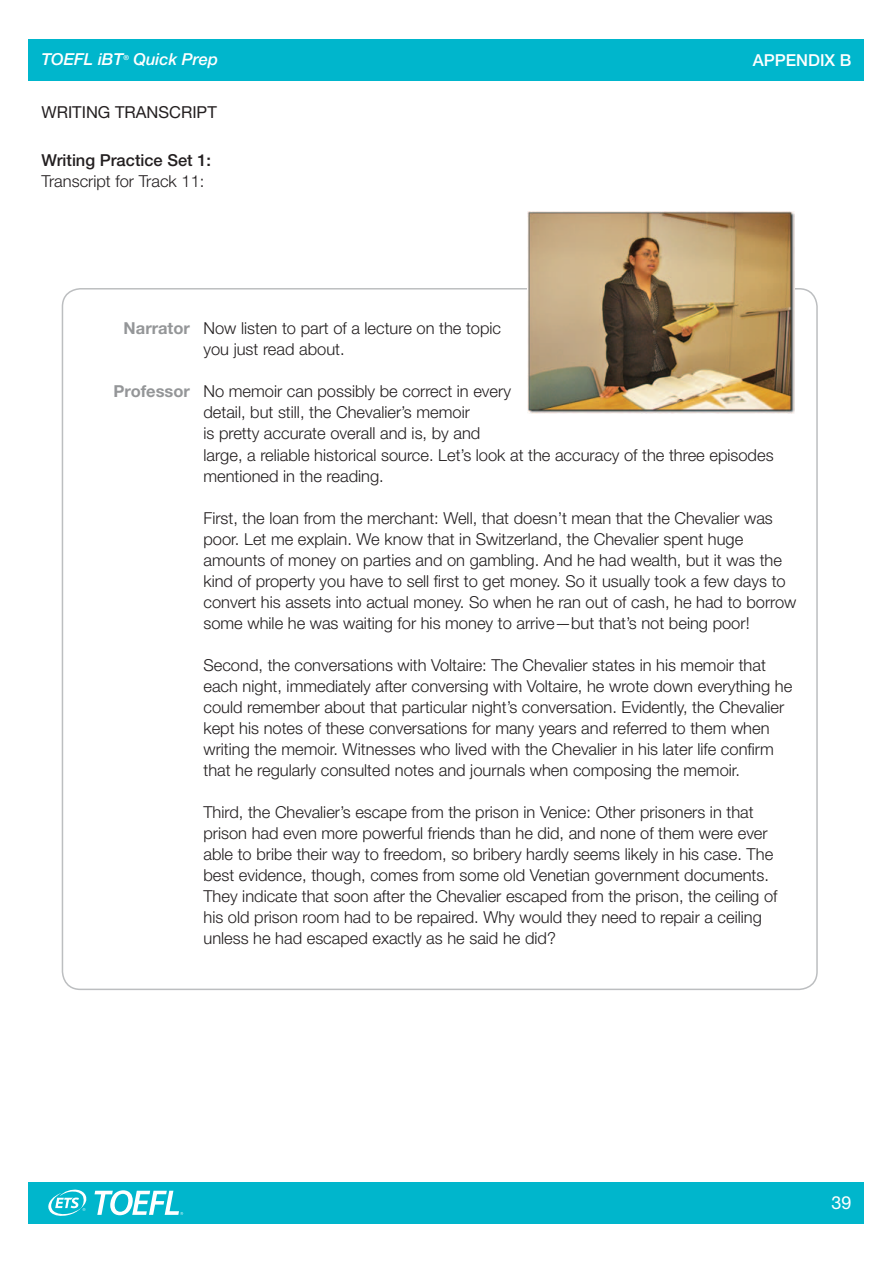
<style>
.page{position:relative;width:893px;height:1263px;background:#fff}
.page>*{position:absolute;margin:0;border:0;box-sizing:border-box;transform-origin:0 0}
.t1{font:18px "Helvetica Neue LT Std";color:#fff}
.t2{font:300 16.5px/21px "Helvetica Neue LT Std";color:#231f20}
.t3{font:500 16.5px "Helvetica Neue LT Std";color:#231f20}
.t4{font:italic 500 16.5px "Helvetica Neue LT Std";color:#fff}
.t5{font:16.5px "Helvetica Neue LT Std";color:#231f20}
.t6{font:500 16.5px "Helvetica Neue LT Std";color:#fff}
.t7{font:italic 500 7.05px "Helvetica Neue LT Std";color:#fff}
.s1{font-weight:700;color:#949698}
</style>
<div class="page">
<div style="left:29px;top:39px;width:835px;height:42px;background:#00b6cc"></div>
<div style="left:29px;top:1182px;width:835px;height:42px;background:#00b6cc"></div>
<svg style="left:48px;top:1189px;width:39px;height:27px"></svg>
<svg style="left:95px;top:1190px;width:88px;height:25px"></svg>
<img style="left:527px;top:211px;width:268px;height:202px">
<p class="t4" style="left:41px;top:50px;width:83px">TOEFL iBT</p>
<p class="t7" style="left:123px;top:53px;width:7px">®</p>
<p class="t4" style="left:134px;top:50px;width:86px">Quick Prep</p>
<p class="t5" style="left:41px;top:103px;width:25px">WRITING</p>
<p class="t5" style="left:115px;top:103px;width:103px">TRANSCRIPT</p>
<p class="t3" style="left:41px;top:151px;width:171px">Writing Practice Set 1:</p>
<p class="t2" style="left:41px;top:171px;width:164px">Transcript for Track 11:</p>
<p class="t6" style="left:753px;top:50px;width:12px">App</p>
<p class="t6" style="left:786px;top:50px;width:21px">endix</p>
<p class="t6" style="left:840px;top:50px;width:13px">B</p>
<p class="t2" style="left:203px;top:318px;width:299px;text-indent:-80px"><span class="s1">Narrator</span> Now listen to part of a lecture on the topic you just read about.</p>
<p class="t2" style="left:203px;top:381px;width:572px;text-indent:-90px"><span class="s1">Professor</span> No memoir can possibly be correct in every<br>detail, but still, the Chevalier’s memoir<br>is pretty accurate overall and is, by and<br>large, a reliable historical source. Let’s look at the accuracy of the three episodes mentioned in the reading.</p>
<p class="t2" style="left:203px;top:507px;width:594px">First, the loan from the merchant: Well, that doesn’t mean that the Chevalier was poor. Let me explain. We know that in Switzerland, the Chevalier spent huge amounts of money on parties and on gambling. And he had wealth, but it was the kind of property you have to sell first to get money. So it usually took a few days to convert his assets into actual money. So when he ran out of cash, he had to borrow some while he was waiting for his money to arrive—but that’s not being poor!</p>
<p class="t2" style="left:203px;top:654px;width:590px">Second, the conversations with Voltaire: The Chevalier states in his memoir that each night, immediately after conversing with Voltaire, he wrote down everything he could remember about that particular night’s conversation. Evidently, the Chevalier kept his notes of these conversations for many years and referred to them when writing the memoir. Witnesses who lived with the Chevalier in his later life confirm that he regularly consulted notes and journals when composing the memoir.</p>
<p class="t2" style="left:203px;top:801px;width:576px">Third, the Chevalier’s escape from the prison in Venice: Other prisoners in that prison had even more powerful friends than he did, and none of them were ever able to bribe their way to freedom, so bribery hardly seems likely in his case. The best evidence, though, comes from some old Venetian government documents.<br>They indicate that soon after the Chevalier escaped from the prison, the ceiling of his old prison room had to be repaired. Why would they need to repair a ceiling unless he had escaped exactly as he said he did?</p>
<p class="t1" style="left:831px;top:1192px;width:22px">39</p>
</div>
